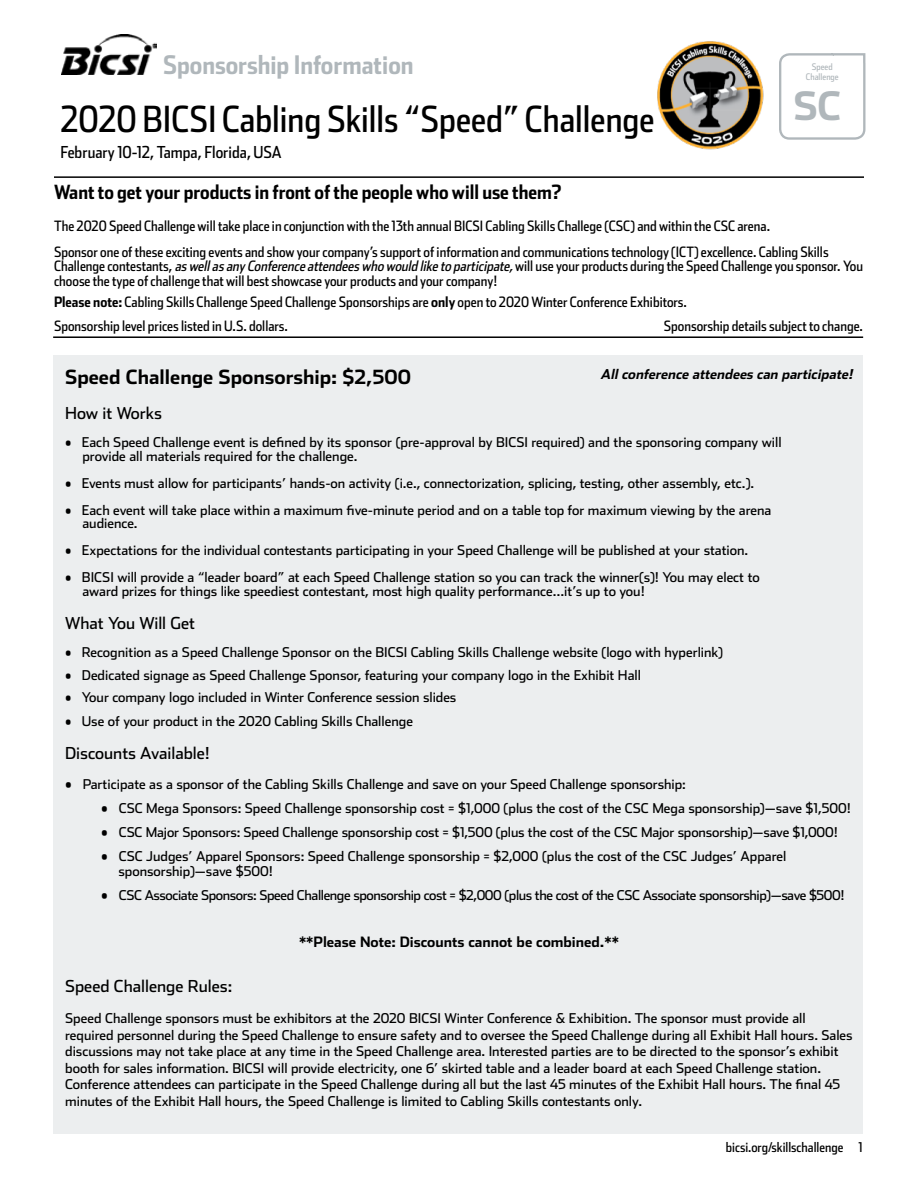
<style>
.page{position:relative;width:918px;height:1188px;background:#fff}
.page>*{position:absolute;margin:0;border:0;box-sizing:border-box;transform-origin:0 0}
.t1{font:700 39px "Stainless";color:#b0b7bb}
.t2{font:36px "Stainless Cond";color:#000}
.t3{font:700 25.5px "Stainless Cond";color:#b0b7bb}
.t4{font:700 19.5px "Stainless Cond";color:#000}
.t5{font:700 19.5px "Stainless";color:#000}
.t6{font:16.5px "Stainless";color:#000}
.t7{font:16.5px "Stainless Cond";color:#000}
.t8{font:14.25px/26.2px "Stainless Cond";color:#000}
.t9{font:700 14.25px "Stainless";color:#000}
.t10{font:13.5px/16.5px "Stainless";color:#000}
.t11{font:13.5px "Stainless";letter-spacing:-.03em;color:#000}
.t12{font:italic 700 13.5px "Stainless";color:#000}
.t13{font:13.5px "Stainless Cond";color:#000}
.t14{font:9.15px/10.9px "Stainless Cond";color:#b0b7bb;text-align:center}
.s1{font-style:italic}
.s2{font-weight:700}
.s3{font-size:14.25px}
</style>
<div class="page">
<hr style="left:54px;top:176px;width:810px;height:2px;background:#000">
<img style="left:62px;top:35px;width:95px;height:40px">
<hr style="left:53px;top:336px;width:810px;height:2px;background:#000">
<div style="left:53px;top:355px;width:810px;height:779px;background:#eceeef"></div>
<svg style="left:779px;top:53px;width:87px;height:87px"></svg>
<img style="left:657px;top:41px;width:106px;height:108px">
<h3 class="t3" style="left:163px;top:49px;width:252px">Sponsorship Information</h3>
<h2 class="t2" style="left:60px;top:98px;width:596px">2020 BICSI Cabling Skills “Speed” Challenge</h2>
<p class="t7" style="left:60px;top:142px;width:223px">February 10-12, Tampa, Florida, USA</p>
<h3 class="t4" style="left:54px;top:180px;width:509px">Want to get your products in front of the people who will use them?</h3>
<p class="t8" style="left:54px;top:212px;width:776px">The 2020 Speed Challenge will take place in conjunction with the 13th annual BICSI Cabling Skills Challege (CSC) and within the CSC arena.<br>Sponsor one of these exciting events and show your company’s support of information and communications technology (ICT) excellence. Cabling Skills</p>
<p class="t8" style="left:54px;top:259px;width:811px;line-height:14.2px">Challenge contestants, <span class="s1">aswellasany Conference attendeeswho would like to participate,</span>will use your products during the Speed Challenge you sponsor. You choose the type of challenge that will best showcase your products and your company!</p>
<p class="t8" style="left:54px;top:289px;width:635px;line-height:24px"><span class="s2">Please note:</span> Cabling Skills Challenge Speed Challenge Sponsorships are <span class="s2">only</span> open to 2020 Winter Conference Exhibitors.<br>Sponsorship level prices listed in U.S. dollars.</p>
<p class="t14" style="left:806px;top:61px;width:34px">Speed<br>Challenge</p>
<h1 class="t1" style="left:794px;top:82px;width:49px">SC</h1>
<p class="t8" style="left:664px;top:312px;width:201px">Sponsorship details subject to change.</p>
<h3 class="t5" style="left:65px;top:365px;width:347px">Speed Challenge Sponsorship: $2,500</h3>
<p class="t6" style="left:65px;top:403px;width:98px">How it Works</p>
<p class="t10" style="left:82px;top:435px;width:701px;line-height:13.5px;text-indent:-17px">• Each Speed Challenge event is defined by its sponsor (pre-approval by BICSI required) and the sponsoring company will provide all materials required for the challenge.</p>
<p class="t10" style="left:65px;top:474px;width:691px">• Events must allow for participants’ hands-on activity (i.e., connectorization, splicing, testing, other assembly, etc.).</p>
<p class="t10" style="left:82px;top:503px;width:691px;line-height:13.5px;text-indent:-17px">• Each event will take place within a maximum five-minute period and on a table top for maximum viewing by the arena audience.</p>
<p class="t10" style="left:65px;top:542px;width:685px">• Expectations for the individual contestants participating in your Speed Challenge will be published at your station.</p>
<p class="t10" style="left:82px;top:570px;width:679px;line-height:13.5px;text-indent:-17px">• BICSI will provide a “leader board” at each Speed Challenge station so you can track the winner(s)! You may elect to award prizes for things like speediest contestant, most high quality performance…it’s up to you!</p>
<p class="t6" style="left:65px;top:613px;width:132px">What You Will Get</p>
<p class="t10" style="left:65px;top:644px;width:659px">• Recognition as a Speed Challenge Sponsor on the BICSI Cabling Skills Challenge website (logo with hyperlink)</p>
<p class="t10" style="left:65px;top:666px;width:577px">• Dedicated signage as Speed Challenge Sponsor, featuring your company logo in the Exhibit Hall</p>
<p class="t10" style="left:65px;top:689px;width:393px">• Your company logo included in Winter Conference session slides</p>
<p class="t10" style="left:65px;top:713px;width:349px">• Use of your product in the 2020 Cabling Skills Challenge</p>
<p class="t6" style="left:65px;top:743px;width:146px">Discounts Available!</p>
<p class="t10" style="left:65px;top:776px;width:622px"><span class="s3">•</span> Participate as a sponsor of the Cabling Skills Challenge and save on your Speed Challenge sponsorship:</p>
<p class="t10" style="left:101px;top:800px;width:751px"><span class="s3">•</span> CSC Mega Sponsors: Speed Challenge sponsorship cost = $1,000 (plus the cost of the CSC Mega sponsorship)—save $1,500!</p>
<p class="t10" style="left:101px;top:824px;width:738px"><span class="s3">•</span> CSC Major Sponsors: Speed Challenge sponsorship cost = $1,500 (plus the cost of the CSC Major sponsorship)—save $1,000!</p>
<p class="t10" style="left:118px;top:848px;width:669px;line-height:15px;text-indent:-17px"><span class="s3">•</span> CSC Judges’ Apparel Sponsors: Speed Challenge sponsorship = $2,000 (plus the cost of the CSC Judges’ Apparel sponsorship)—save $500!</p>
<p class="t11" style="left:101px;top:887px;width:745px"><span class="s3">•</span> CSC Associate Sponsors: Speed Challenge sponsorship cost = $2,000 (plus the cost of the CSC Associate sponsorship)—save $500!</p>
<p class="t9" style="left:299px;top:933px;width:321px">**Please Note: Discounts cannot be combined.**</p>
<p class="t6" style="left:65px;top:976px;width:168px">Speed Challenge Rules:</p>
<p class="t10" style="left:65px;top:1010px;width:789px">Speed Challenge sponsors must be exhibitors at the 2020 BICSI Winter Conference &amp; Exhibition. The sponsor must provide all required personnel during the Speed Challenge to ensure safety and to oversee the Speed Challenge during all Exhibit Hall hours. Sales discussions may not take place at any time in the Speed Challenge area. Interested parties are to be directed to the sponsor’s exhibit booth for sales information. BICSI will provide electricity, one 6’ skirted table and a leader board at each Speed Challenge station.<br>Conference attendees can participate in the Speed Challenge during all but the last 45 minutes of the Exhibit Hall hours. The final 45 minutes of the Exhibit Hall hours, the Speed Challenge is limited to Cabling Skills contestants only.</p>
<p class="t12" style="left:601px;top:366px;width:257px">Allconference attendees can participate!</p>
<p class="t13" style="left:726px;top:1139px;width:138px">bicsi.org/skillschallenge 1</p>
</div>
